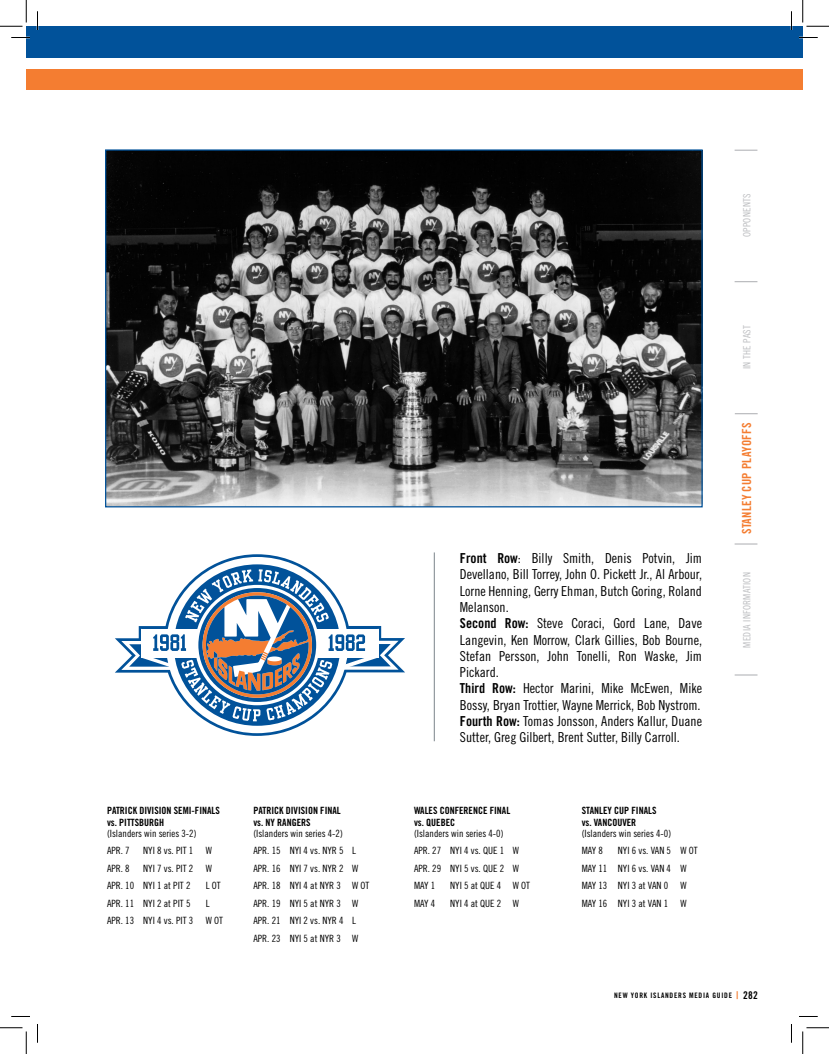
<style>
.page{position:relative;width:829px;height:1054px;background:#fff}
.page>*{position:absolute;margin:0;border:0;box-sizing:border-box;transform-origin:0 0}
.ALL_Paragraphs_Style{font:13.75px/16.2px "Trade Gothic Cond Eighteen";color:#000;text-align:justify}
.t1{font:12.5px "Trade Gothic Bold Cond Twenty";letter-spacing:.02em;color:#f47d31}
.ALL_Paragraphs_Style-2{font:10px "Trade Gothic Cond Eighteen";color:#000}
.ALL_Paragraphs_Style-3{font:10px "Trade Gothic Bold Cond Twenty";color:#000}
.t2{font:10px "Trade Gothic Cond Eighteen";letter-spacing:.02em;color:#bcbdc0}
.t3{font:7.5px "Trade Gothic Bold Cond Twenty";letter-spacing:.1em;color:#000}
.s1{font-family:"Trade Gothic Bold Cond Twenty"}
.s2{font-size:10.62px;color:#f47d31}
.s3{font-size:10.62px}
</style>
<div class="page">
<div style="left:26px;top:26px;width:776px;height:32px;background:#01529a"></div>
<div style="left:26px;top:69px;width:776px;height:20px;background:#f47d31"></div>
<svg style="left:734px;top:150px;width:23px;height:1px"></svg>
<hr style="left:734px;top:543px;width:23px;height:2px;background:#bcbdc0">
<svg style="left:734px;top:674px;width:23px;height:1px"></svg>
<svg style="left:735px;top:413px;width:22px;height:1px"></svg>
<svg style="left:734px;top:281px;width:23px;height:1px"></svg>
<img style="left:107px;top:151px;width:593px;height:354px">
<hr style="left:434px;top:552px;width:1px;height:189px;background:#959ca1">
<svg style="left:115px;top:554px;width:290px;height:182px"></svg>
<svg style="left:166px;top:557px;width:182px;height:176px"></svg>
<svg style="left:121px;top:569px;width:277px;height:152px"></svg>
<svg style="left:11px;top:37px;width:19px;height:1px"></svg>
<svg style="left:799px;top:37px;width:19px;height:1px"></svg>
<svg style="left:11px;top:1016px;width:19px;height:1px"></svg>
<svg style="left:799px;top:1016px;width:19px;height:1px"></svg>
<svg style="left:37px;top:11px;width:1px;height:19px"></svg>
<svg style="left:37px;top:1024px;width:1px;height:18px"></svg>
<svg style="left:790px;top:11px;width:2px;height:19px"></svg>
<svg style="left:791px;top:1024px;width:1px;height:18px"></svg>
<svg style="left:0;top:0;width:27px;height:27px"></svg>
<svg style="left:0;top:1027px;width:27px;height:27px"></svg>
<svg style="left:802px;top:0;width:27px;height:27px"></svg>
<svg style="left:802px;top:1027px;width:27px;height:27px"></svg>
<p class="ALL_Paragraphs_Style-3" style="left:107px;top:805px;width:114px">PATRICK DIVISION SEMI-FINALS</p>
<p class="ALL_Paragraphs_Style-3" style="left:107px;top:816px;width:59px">vs. PITTSBURGH</p>
<p class="ALL_Paragraphs_Style-2" style="left:107px;top:827px;width:91px">(Islanders win series 3-2)</p>
<p class="ALL_Paragraphs_Style-2" style="left:107px;top:845px;width:24px">APR. 7</p>
<p class="ALL_Paragraphs_Style-2" style="left:143px;top:845px;width:51px">NYI 8 vs. PIT 1</p>
<p class="ALL_Paragraphs_Style-2" style="left:206px;top:845px;width:8px">W</p>
<p class="ALL_Paragraphs_Style-2" style="left:107px;top:862px;width:24px">APR. 8</p>
<p class="ALL_Paragraphs_Style-2" style="left:143px;top:862px;width:51px">NYI 7 vs. PIT 2</p>
<p class="ALL_Paragraphs_Style-2" style="left:206px;top:862px;width:8px">W</p>
<p class="ALL_Paragraphs_Style-2" style="left:107px;top:880px;width:85px">APR. 10 NYI 1 at PIT 2</p>
<p class="ALL_Paragraphs_Style-2" style="left:206px;top:880px;width:16px">L OT</p>
<p class="ALL_Paragraphs_Style-2" style="left:107px;top:897px;width:85px">APR. 11 NYI 2 at PIT 5</p>
<p class="ALL_Paragraphs_Style-2" style="left:206px;top:897px;width:5px">L</p>
<p class="ALL_Paragraphs_Style-2" style="left:107px;top:915px;width:88px">APR. 13 NYI 4 vs. PIT 3</p>
<p class="ALL_Paragraphs_Style-2" style="left:206px;top:915px;width:19px">W OT</p>
<p class="ALL_Paragraphs_Style-3" style="left:253px;top:805px;width:89px">PATRICK DIVISION FINAL</p>
<p class="ALL_Paragraphs_Style-3" style="left:253px;top:816px;width:59px">vs. NY RANGERS</p>
<p class="ALL_Paragraphs_Style-2" style="left:253px;top:827px;width:91px">(Islanders win series 4-2)</p>
<p class="ALL_Paragraphs_Style-2" style="left:253px;top:845px;width:104px">APR. 15 NYI 4 vs. NYR 5 L</p>
<p class="ALL_Paragraphs_Style-2" style="left:253px;top:862px;width:106px">APR. 16 NYI 7 vs. NYR 2 W</p>
<p class="ALL_Paragraphs_Style-2" style="left:253px;top:880px;width:117px">APR. 18 NYI 4 at NYR 3 W OT</p>
<p class="ALL_Paragraphs_Style-2" style="left:253px;top:897px;width:106px">APR. 19 NYI 5 at NYR 3 W</p>
<p class="ALL_Paragraphs_Style-2" style="left:253px;top:915px;width:104px">APR. 21 NYI 2 vs. NYR 4 L</p>
<p class="ALL_Paragraphs_Style-2" style="left:253px;top:932px;width:106px">APR. 23 NYI 5 at NYR 3 W</p>
<p class="t2" style="left:741px;top:237px;width:45px;rotate:-90deg">OPPONENTS</p>
<p class="ALL_Paragraphs_Style" style="left:460px;top:550px;width:244px"><span class="s1">Front Row</span>: Billy Smith, Denis Potvin, Jim Devellano, Bill Torrey, John O. Pickett Jr., Al Arbour, Lorne Henning, Gerry Ehman, Butch Goring, Roland Melanson.</p>
<p class="ALL_Paragraphs_Style" style="left:460px;top:615px;width:244px"><span class="s1">Second Row:</span> Steve Coraci, Gord Lane, Dave Langevin, Ken Morrow, Clark Gillies, Bob Bourne, Stefan Persson, John Tonelli, Ron Waske, Jim Pickard.</p>
<p class="ALL_Paragraphs_Style" style="left:460px;top:680px;width:244px"><span class="s1">Third Row:</span> Hector Marini, Mike McEwen, Mike<br>Bossy, Bryan Trottier, Wayne Merrick, Bob Nystrom.</p>
<p class="ALL_Paragraphs_Style" style="left:460px;top:712px;width:244px"><span class="s1">Fourth Row:</span> Tomas Jonsson, Anders Kallur, Duane<br>Sutter, Greg Gilbert, Brent Sutter, Billy Carroll.</p>
<p class="ALL_Paragraphs_Style-3" style="left:414px;top:805px;width:98px">WALES CONFERENCE FINAL</p>
<p class="ALL_Paragraphs_Style-3" style="left:414px;top:816px;width:43px">vs. QUEBEC</p>
<p class="ALL_Paragraphs_Style-2" style="left:414px;top:827px;width:91px">(Islanders win series 4-0)</p>
<p class="ALL_Paragraphs_Style-2" style="left:414px;top:845px;width:106px">APR. 27 NYI 4 vs. QUE 1 W</p>
<p class="ALL_Paragraphs_Style-2" style="left:414px;top:862px;width:106px">APR. 29 NYI 5 vs. QUE 2 W</p>
<p class="ALL_Paragraphs_Style-2" style="left:414px;top:880px;width:23px">MAY 1</p>
<p class="ALL_Paragraphs_Style-2" style="left:450px;top:880px;width:81px">NYI 5 at QUE 4 W OT</p>
<p class="ALL_Paragraphs_Style-2" style="left:414px;top:897px;width:23px">MAY 4</p>
<p class="ALL_Paragraphs_Style-2" style="left:450px;top:897px;width:70px">NYI 4 at QUE 2 W</p>
<p class="ALL_Paragraphs_Style-3" style="left:582px;top:805px;width:76px">STANLEY CUP FINALS</p>
<p class="ALL_Paragraphs_Style-3" style="left:582px;top:816px;width:56px">vs. VANCOUVER</p>
<p class="ALL_Paragraphs_Style-2" style="left:582px;top:827px;width:91px">(Islanders win series 4-0)</p>
<p class="ALL_Paragraphs_Style-2" style="left:582px;top:845px;width:23px">MAY 8</p>
<p class="ALL_Paragraphs_Style-2" style="left:618px;top:845px;width:81px">NYI 6 vs. VAN 5 W OT</p>
<p class="ALL_Paragraphs_Style-2" style="left:582px;top:862px;width:106px">MAY 11 NYI 6 vs. VAN 4 W</p>
<p class="ALL_Paragraphs_Style-2" style="left:582px;top:880px;width:106px">MAY 13 NYI 3 at VAN 0 W</p>
<p class="ALL_Paragraphs_Style-2" style="left:582px;top:897px;width:106px">MAY 16 NYI 3 at VAN 1 W</p>
<p class="t2" style="left:741px;top:369px;width:46px;rotate:-90deg">IN THE PAST</p>
<p class="t1" style="left:739px;top:534px;width:113px;rotate:-90deg">STANLEY CUP PLAYOFFS</p>
<p class="t2" style="left:741px;top:647px;width:77px;rotate:-90deg">MEDIA INFORMATION</p>
<p class="t3" style="left:614px;top:990px;width:145px">NEW YORK ISLANDERS MEDIA GUIDE <span class="s2">|</span> <span class="s3">282</span></p>
</div>
